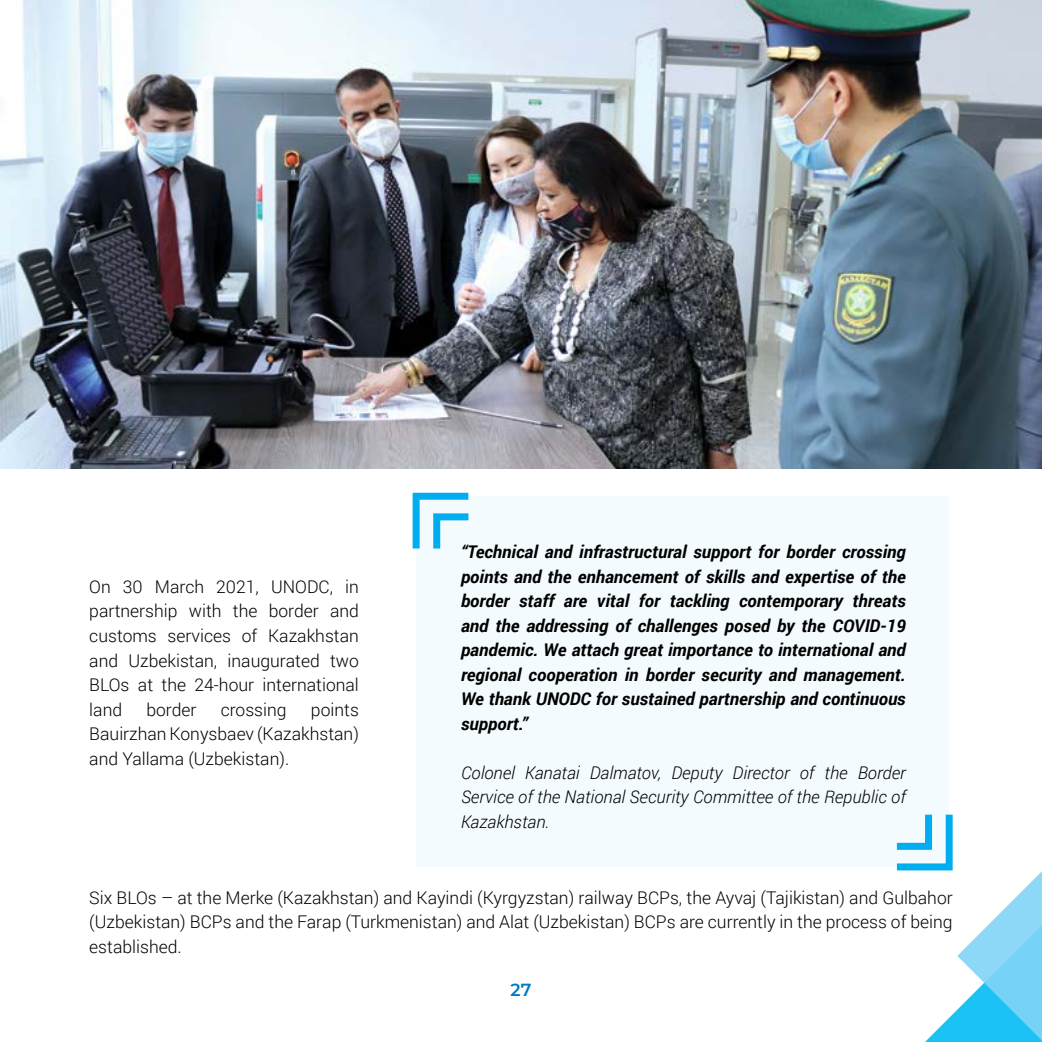
<style>
.page{position:relative;width:1042px;height:1042px;background:#fff}
.page>*{position:absolute;margin:0;border:0;box-sizing:border-box;transform-origin:0 0}
.t1{font:300 17.5px/24.5px "Roboto";color:#000;text-align:justify}
.t2{font:italic 700 17.5px/24.5px "Roboto";color:#000;text-align:justify}
.t3{font:italic 300 17.5px/24.5px "Roboto";color:#000;text-align:justify}
.t4{font:600 17.5px "Montserrat";color:#007ac2}
</style>
<div class="page">
<div style="left:416px;top:496px;width:532px;height:371px;background:#f4fbfe"></div>
<svg style="left:412px;top:492px;width:57px;height:57px"></svg>
<svg style="left:896px;top:719px;width:146px;height:323px"></svg>
<img style="left:0;top:0;width:1042px;height:469px">
<p class="t1" style="left:89px;top:574px;width:271px">On 30 March 2021, UNODC, in partnership with the border and customs services of Kazakhstan and Uzbekistan, inaugurated two BLOs at the 24-hour international land</p>
<p class="t1" style="left:89px;top:696px;width:271px;text-indent:222px">points Bauirzhan Konysbaev (Kazakhstan) and Yallama (Uzbekistan).</p>
<p class="t1" style="left:146px;top:696px;width:51px">border</p>
<p class="t1" style="left:221px;top:696px;width:67px">crossing</p>
<p class="t2" style="left:461px;top:539px;width:446px">“Technical and infrastructural support for border crossing points and the enhancement of skills and expertise of the border staff are vital for tackling contemporary threats and the addressing of challenges posed by the COVID-19 pandemic. We attach great importance to international and regional cooperation in border security and management.<br>We thank UNODC for sustained partnership and continuous support.”</p>
<p class="t3" style="left:461px;top:760px;width:446px">Colonel Kanatai Dalmatov, Deputy Director of the Border Service of the National Security Committee of the Republic of Kazakhstan.</p>
<p class="t1" style="left:89px;top:884px;width:865px">Six BLOs – at the Merke (Kazakhstan) and Kayindi (Kyrgyzstan) railway BCPs, the Ayvaj (Tajikistan) and Gulbahor (Uzbekistan) BCPs and the Farap (Turkmenistan) and Alat (Uzbekistan) BCPs are currently in the process of being established.</p>
<p class="t4" style="left:510px;top:977px;width:22px">27</p>
</div>
